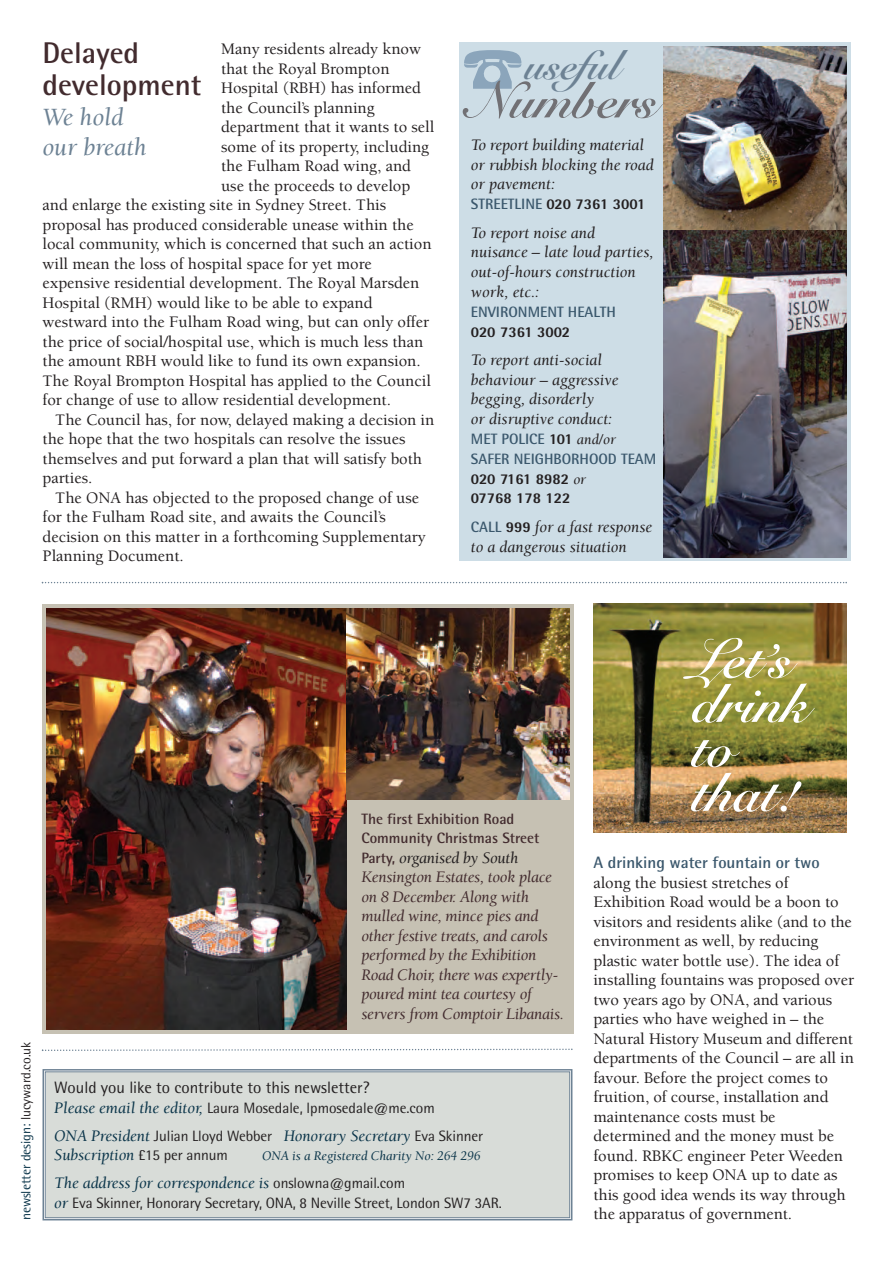
<style>
.page{position:relative;width:893px;height:1263px;background:#fff}
.page>*{position:absolute;margin:0;border:0;box-sizing:border-box;transform-origin:0 0}
.t1{font:700 54.75px/44.5px "Snell Roundhand";color:#fff}
.t2{font:51.15px "Snell Roundhand Bold Script";color:#717074}
.t3{font:41.55px "Snell Roundhand Bold Script";color:#6d8294}
.t4{font:700 30px/31.5px "Rotis Semi Sans";color:#422b2e}
.t5{font:italic 25.5px/30px "Berkeley";color:#6d8294}
.t6{font:500 16.5px/19.5px "Berkeley";color:#231f20}
.t7{font:italic 16.5px/19.8px "Berkeley";color:#231f20}
.t8{font:italic 16.5px/19.5px "Berkeley";letter-spacing:-.015em;color:#422b2e}
.t9{font:italic 16.5px/19.5px "Berkeley";letter-spacing:-.005em;color:#0a3449}
.t10{font:16.5px "Rotis Semi Sans";color:#231f20}
.t11{font:700 16.5px "Rotis Semi Sans";color:#3a576c}
.t12{font:15px "Rotis Semi Sans";letter-spacing:-.005em;color:#231f20}
.t13{font:700 15px/19.8px "Rotis Semi Sans";color:#3a576c}
.t14{font:700 15px/19.5px "Rotis Semi Sans";color:#422b2e}
.t15{font:800 15px "Rotis Semi Sans";color:#231f20}
.t16{font:italic 13.5px "Berkeley";letter-spacing:-.005em;color:#0a3449}
.t17{font:13.5px "Rotis Semi Sans";letter-spacing:-.005em;color:#0a3449}
.s1{font-weight:700;color:#3a576c}
.s2{font-weight:800;color:#231f20}
.s3{font-family:"Berkeley";font-weight:400;font-style:italic;color:#231f20}
.s4{font-family:"Rotis Semi Sans";font-weight:700;font-style:normal;font-size:15px;color:#3a576c}
.s5{font-family:"Rotis Semi Sans";font-weight:800;font-style:normal;font-size:15px}
.s6{color:#231f20}
.s7{font-family:"Rotis Semi Sans";font-weight:700;font-style:normal;font-size:15px}
.s8{font-family:"Berkeley";font-style:italic;font-size:16.5px;color:#0a3449}
.s9{font-family:"Rotis Semi Sans";font-style:normal;font-size:15px;color:#231f20}
</style>
<div class="page">
<div style="left:43px;top:604px;width:531px;height:429px;background:#c6c1b3"></div>
<div style="left:46px;top:1072px;width:523px;height:145px;background:#d8dcd8"></div>
<div style="left:43px;top:1069px;width:529px;height:151px;border:2px solid #6d8294"></div>
<div style="left:45px;top:1071px;width:525px;height:147px;border:1px solid #6d8294"></div>
<svg style="left:42px;top:582px;width:805px;height:1px"></svg>
<svg style="left:41px;top:1048px;width:532px;height:3px"></svg>
<div style="left:459px;top:43px;width:391px;height:518px;background:#cddde6"></div>
<img style="left:593px;top:604px;width:253px;height:229px">
<img style="left:47px;top:608px;width:300px;height:421px">
<img style="left:347px;top:608px;width:223px;height:191px">
<img style="left:663px;top:47px;width:183px;height:510px">
<p class="t6" style="left:221px;top:40px;width:201px">Many residents already know</p>
<p class="t6" style="left:221px;top:59px;width:170px">that the Royal Brompton</p>
<p class="t6" style="left:221px;top:79px;width:201px">Hospital (RBH) has informed</p>
<p class="t6" style="left:221px;top:98px;width:155px">the Council’s planning</p>
<p class="t6" style="left:221px;top:118px;width:215px">department that it wants to sell</p>
<p class="t6" style="left:221px;top:137px;width:210px">some of its property, including</p>
<p class="t6" style="left:221px;top:157px;width:191px">the Fulham Road wing, and</p>
<p class="t6" style="left:221px;top:176px;width:191px">use the proceeds to develop</p>
<p class="t6" style="left:43px;top:196px;width:345px">and enlarge the existing site in Sydney Street. This</p>
<p class="t6" style="left:43px;top:215px;width:373px">proposal has produced considerable unease within the</p>
<p class="t6" style="left:43px;top:235px;width:390px">local community, which is concerned that such an action</p>
<p class="t6" style="left:43px;top:254px;width:331px">will mean the loss of hospital space for yet more</p>
<p class="t6" style="left:43px;top:274px;width:378px">expensive residential development. The Royal Marsden</p>
<p class="t6" style="left:43px;top:293px;width:332px">Hospital (RMH) would like to be able to expand</p>
<p class="t6" style="left:43px;top:313px;width:388px">westward into the Fulham Road wing, but can only offer</p>
<p class="t6" style="left:43px;top:332px;width:382px">the price of social/hospital use, which is much less than</p>
<p class="t6" style="left:43px;top:352px;width:380px">the amount RBH would like to fund its own expansion.</p>
<p class="t6" style="left:43px;top:371px;width:390px">The Royal Brompton Hospital has applied to the Council</p>
<p class="t6" style="left:43px;top:391px;width:350px">for change of use to allow residential development.</p>
<p class="t6" style="left:55px;top:410px;width:381px">The Council has, for now, delayed making a decision in</p>
<p class="t6" style="left:43px;top:430px;width:365px">the hope that the two hospitals can resolve the issues</p>
<p class="t6" style="left:43px;top:449px;width:381px">themselves and put forward a plan that will satisfy both</p>
<p class="t6" style="left:43px;top:469px;width:51px">parties.</p>
<p class="t6" style="left:55px;top:488px;width:365px">The ONA has objected to the proposed change of use</p>
<p class="t6" style="left:43px;top:508px;width:345px">for the Fulham Road site, and awaits the Council’s</p>
<p class="t6" style="left:43px;top:527px;width:385px">decision on this matter in a forthcoming Supplementary</p>
<p class="t6" style="left:43px;top:547px;width:143px">Planning Document.</p>
<h3 class="t4" style="left:42px;top:40px;width:160px">Delayed development</h3>
<h3 class="t5" style="left:43px;top:104px;width:106px">We hold our breath</h3>
<h3 class="t3" style="left:525px;top:50px;width:106px">useful</h3>
<h2 class="t2" style="left:470px;top:82px;width:188px">Numbers</h2>
<p class="t7" style="left:471px;top:136px;width:184px">To report building material or rubbish blocking the road or pavement:</p>
<p class="t15" style="left:471px;top:199px;width:176px"><span class="s1">STREETLINE</span> 020 7361 3001</p>
<p class="t7" style="left:471px;top:224px;width:184px">To report noise and nuisance – late loud parties, out-of-hours construction work, etc.:</p>
<p class="t13" style="left:471px;top:303px;width:147px">ENVIRONMENT HEALTH</p>
<p class="t15" style="left:471px;top:326px;width:101px">020 7361 3002</p>
<p class="t7" style="left:471px;top:351px;width:149px">To report anti-social behaviour – aggressive begging, disorderly<br>or disruptive conduct:</p>
<p class="t13" style="left:471px;top:431px;width:187px">MET POLICE <span class="s2">101</span> <span class="s3">and/or<br></span>SAFER NEIGHBORHOOD TEAM<br><span class="s2">020 7161 8982</span> <span class="s3">or<br></span><span class="s2">07768 178 122</span></p>
<p class="t7" style="left:471px;top:518px;width:183px"><span class="s4">CALL</span> <span class="s5">999</span> for a fast response to a dangerous situation</p>
<p class="t17" style="left:21px;top:1220px;width:180px;rotate:-90deg">newsletter design: <span class="s6">lucyward.co.uk</span></p>
<p class="t14" style="left:361px;top:810px;width:179px">The first Exhibition Road<br>Community Christmas Street</p>
<p class="t8" style="left:361px;top:849px;width:204px"><span class="s7">Party,</span> <span class="s6">organised by South<br></span>Kensington Estates, took place on 8 December. Along with mulled wine, mince pies and other festive treats, and carols performed by the Exhibition<br>Road Choir, there was expertly&shy;poured mint tea courtesy of servers from Comptoir Libanais.</p>
<p class="t10" style="left:54px;top:1082px;width:317px">Would you like to contribute to this newsletter?</p>
<p class="t12" style="left:54px;top:1102px;width:382px"><span class="s8">Please email the editor,</span> Laura Mosedale, lpmosedale@me.com</p>
<p class="t9" style="left:54px;top:1127px;width:430px">ONA President <span class="s9">Julian Lloyd Webber</span> Honorary Secretary <span class="s9">Eva Skinner<br></span>Subscription <span class="s9">£15 per annum</span></p>
<p class="t16" style="left:262px;top:1150px;width:220px">ONA is a Registered Charity No: 264 296</p>
<p class="t9" style="left:54px;top:1174px;width:352px">The address for correspondence is <span class="s9">onslowna@gmail.com</span></p>
<p class="t12" style="left:54px;top:1197px;width:449px"><span class="s8">or</span> Eva Skinner, Honorary Secretary, ONA, 8 Neville Street, London SW7 3AR.</p>
<h1 class="t1" style="left:692px;top:636px;width:118px">Let’s drink to that!</h1>
<p class="t11" style="left:593px;top:857px;width:228px">A drinking water fountain or two</p>
<p class="t6" style="left:593px;top:873px;width:262px">along the busiest stretches of Exhibition Road would be a boon to visitors and residents alike (and to the environment as well, by reducing plastic water bottle use). The idea of installing fountains was proposed over two years ago by ONA, and various parties who have weighed in – the Natural History Museum and different departments of the Council – are all in favour. Before the project comes to fruition, of course, installation and maintenance costs must be determined and the money must be found. RBKC engineer Peter Weeden promises to keep ONA up to date as this good idea wends its way through the apparatus of government.</p>
</div>
